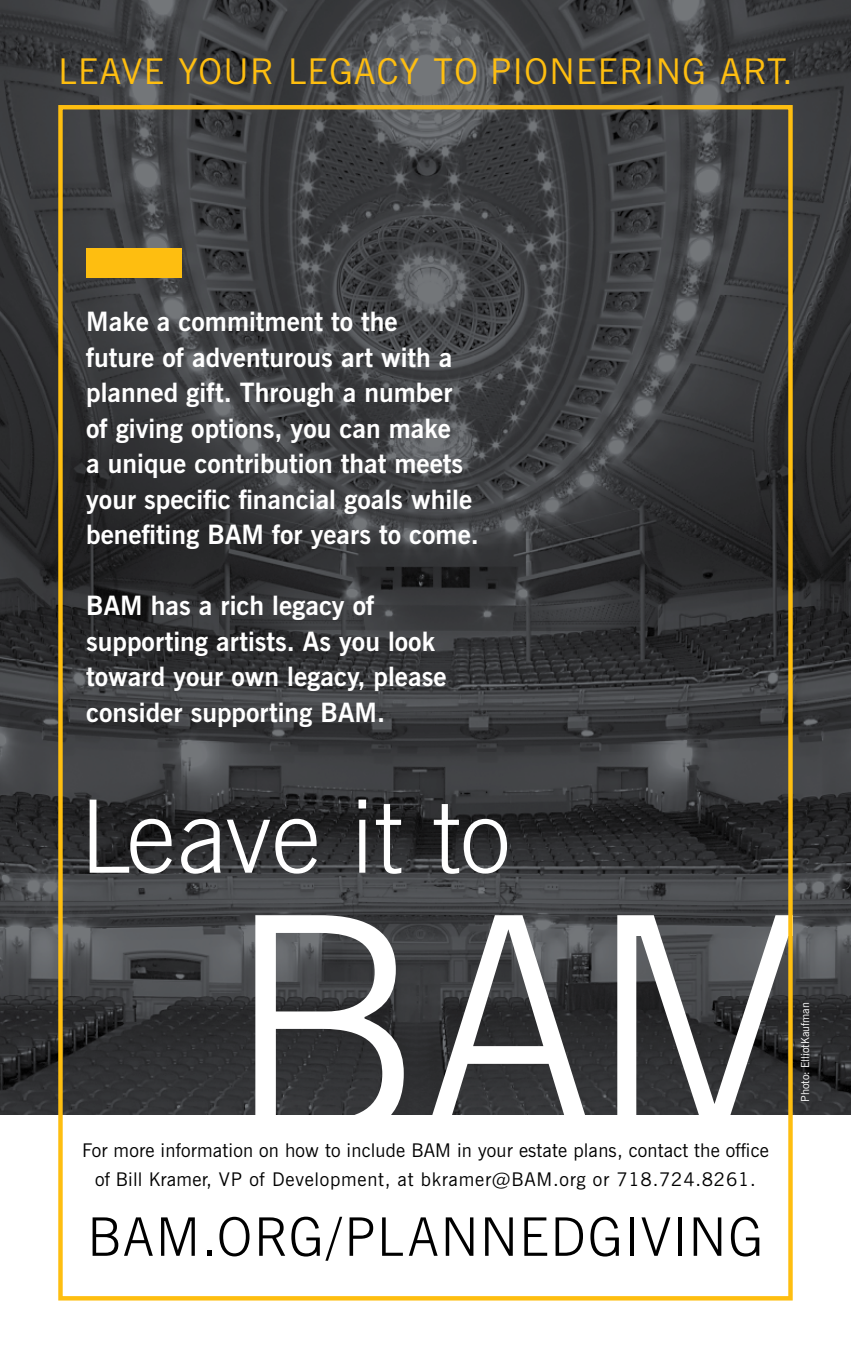
<style>
.page{position:relative;width:851px;height:1357px;background:#fff}
.page>*{position:absolute;margin:0;border:0;box-sizing:border-box;transform-origin:0 0}
.t1{font:300 306.45px "News Gothic BT";color:#fff}
.t2{font:300 101.25px "News Gothic BT";color:#fff}
.t3{font:300 53.1px "News Gothic BT";letter-spacing:.03em;color:#000}
.t4{font:35.55px "News Gothic BT";letter-spacing:.04em;color:#febe10}
.t5{font:700 26.55px/35.6px "News Gothic BT";color:#fff}
.t6{font:18.9px/28.8px "News Gothic BT";letter-spacing:.01em;color:#000;text-align:center}
.t7{font:11.03px "News Gothic BT";color:#fff}
</style>
<div class="page">
<img style="left:0;top:0;width:850px;height:1114px">
<div style="left:58px;top:105px;width:734px;height:1195px;border:4px solid #febe10"></div>
<div style="left:86px;top:248px;width:96px;height:29px;background:#febe10"></div>
<h3 class="t4" style="left:58px;top:50px;width:736px">LEAVE YOUR LEGACY TO PIONEERING ART.</h3>
<p class="t5" style="left:86px;top:304px;width:394px">Make a commitment to the<br>future of adventurous art with a planned gift. Through a number of giving options, you can make<br>a unique contribution that meets your specific financial goals while benefiting BAM for years to come.</p>
<p class="t5" style="left:86px;top:588px;width:362px">BAM has a rich legacy of supporting artists. As you look toward your own legacy, please consider supporting BAM.</p>
<h2 class="t2" style="left:79px;top:775px;width:433px">Leave it to</h2>
<h1 class="t1" style="left:224px;top:842px;width:620px">BAM</h1>
<p class="t7" style="left:798px;top:1102px;width:101px;rotate:-90deg">Photo: ElliotKaufman</p>
<p class="t6" style="left:82px;top:1136px;width:688px">For more information on how to include BAM in your estate plans, contact the office of Bill Kramer, VP of Development, at bkramer@BAM.org or 718.724.8261.</p>
<h3 class="t3" style="left:87px;top:1205px;width:678px">BAM.ORG/PLANNEDGIVING</h3>
</div>
